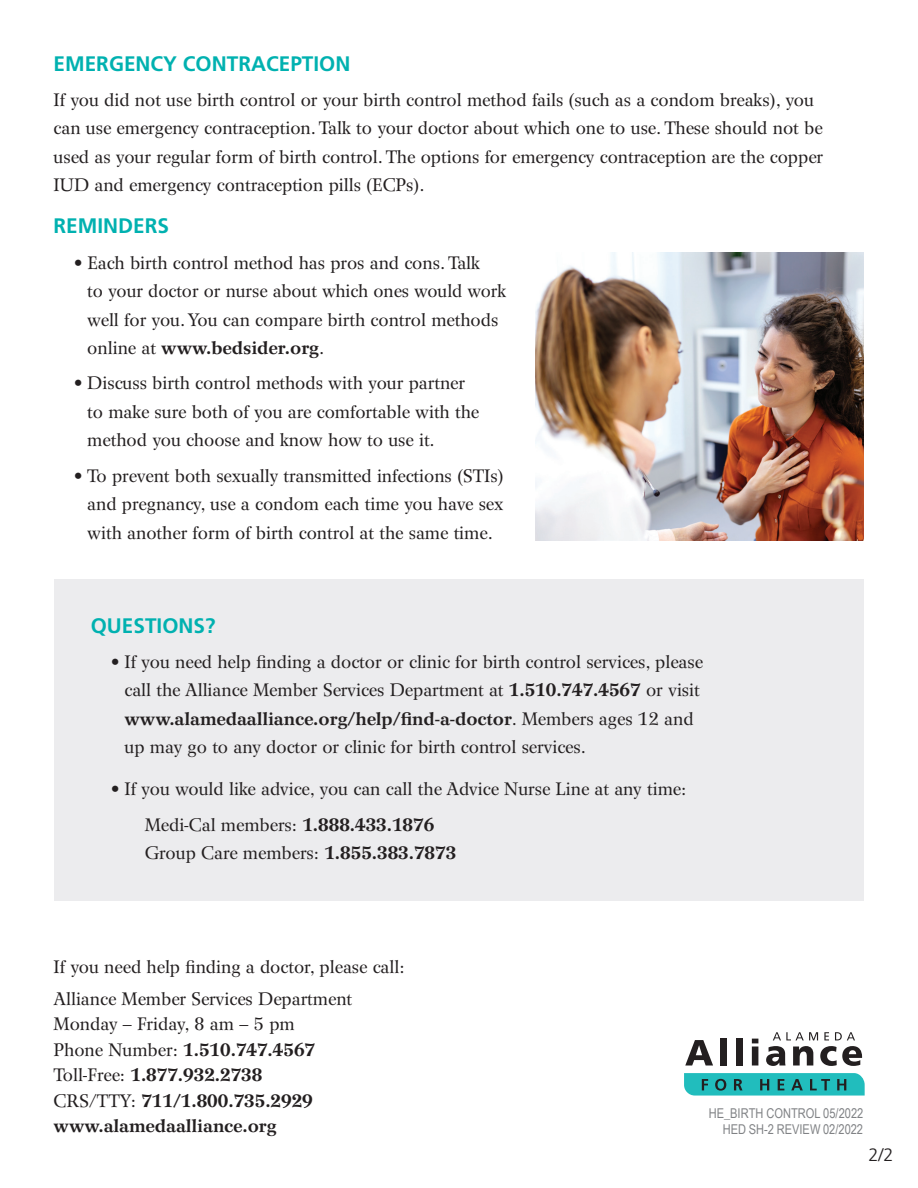
<style>
.page{position:relative;width:918px;height:1188px;background:#fff}
.page>*{position:absolute;margin:0;border:0;box-sizing:border-box;transform-origin:0 0}
.t1{font:700 21px "Frutiger LT Std";color:#00b1b0}
.t2{font:18px/28.5px "Wilke LT Std";color:#231f20}
.t3{font:700 18px/25.5px "Wilke LT Std";color:#231f20}
.t4{font:300 18px "Frutiger LT Std";color:#231f20}
.t5{font:13.5px/16.2px "Arial Narrow";color:#808285;text-align:right}
.s1{font-weight:700}
.s2{font-weight:400}
</style>
<div class="page">
<div style="left:54px;top:579px;width:810px;height:322px;background:#ececee"></div>
<svg style="left:685px;top:1040px;width:28px;height:26px"></svg>
<div style="left:720px;top:1038px;width:7px;height:28px;background:#231f20"></div>
<div style="left:736px;top:1038px;width:6px;height:28px;background:#231f20"></div>
<svg style="left:752px;top:1039px;width:6px;height:27px"></svg>
<svg style="left:766px;top:1046px;width:20px;height:20px"></svg>
<svg style="left:793px;top:1046px;width:20px;height:20px"></svg>
<svg style="left:820px;top:1046px;width:42px;height:20px"></svg>
<svg style="left:684px;top:1073px;width:181px;height:23px;background:#29adad"></svg>
<svg style="left:773px;top:1032px;width:45px;height:8px"></svg>
<svg style="left:824px;top:1032px;width:5px;height:8px"></svg>
<svg style="left:835px;top:1032px;width:20px;height:8px"></svg>
<img style="left:536px;top:253px;width:328px;height:288px">
<p class="t1" style="left:54px;top:51px;width:298px">EMERGENCY CONTRACEPTION</p>
<p class="t2" style="left:54px;top:86px;width:771px">If you did not use birth control or your birth control method fails (such as a condom breaks), you can use emergency contraception. Talk to your doctor about which one to use. These should not be used as your regular form of birth control. The options for emergency contraception are the copper IUD and emergency contraception pills (ECPs).</p>
<p class="t1" style="left:54px;top:214px;width:117px">REMINDERS</p>
<p class="t2" style="left:87px;top:248px;width:421px;text-indent:-14px">• Each birth control method has pros and cons. Talk<br>to your doctor or nurse about which ones would work well for you. You can compare birth control methods online at <span class="s1">www.bedsider.org</span>.</p>
<p class="t2" style="left:87px;top:369px;width:393px;text-indent:-14px">• Discuss birth control methods with your partner to make sure both of you are comfortable with the method you choose and know how to use it.</p>
<p class="t2" style="left:87px;top:461px;width:418px;text-align:justify;text-indent:-14px">• To prevent both sexually transmitted infections (STIs) and pregnancy, use a condom each time you have sex with another form of birth control at the same time.</p>
<p class="t1" style="left:91px;top:613px;width:126px">QUESTIONS?</p>
<p class="t2" style="left:124px;top:648px;width:580px;text-indent:-14px">• If you need help finding a doctor or clinic for birth control services, please call the Alliance Member Services Department at <span class="s1">1.510.747.4567</span> or visit <span class="s1">www.alamedaalliance.org/help/find-a-doctor</span>. Members ages 12 and up may go to any doctor or clinic for birth control services.</p>
<p class="t2" style="left:145px;top:772px;width:543px;line-height:35.2px;text-indent:-34px">• If you would like advice, you can call the Advice Nurse Line at any time:<br>Medi-Cal members: <span class="s1">1.888.433.1876</span></p>
<p class="t2" style="left:145px;top:839px;width:313px">Group Care members: <span class="s1">1.855.383.7873</span></p>
<p class="t2" style="left:54px;top:950px;width:353px;line-height:32.2px">If you need help finding a doctor, please call:<br>Alliance Member Services Department</p>
<p class="t3" style="left:54px;top:1011px;width:263px"><span class="s2">Monday – Friday, 8 am – 5 pm<br>Phone Number:</span> 1.510.747.4567<br><span class="s2">Toll-Free:</span> 1.877.932.2738<br><span class="s2">CRS/TTY:</span> 711/1.800.735.2929 www.alamedaalliance.org</p>
<p class="t5" style="left:709px;top:1105px;width:156px">HE_BIRTH CONTROL 05/2022<br>HED SH-2 REVIEW 02/2022</p>
<p class="t4" style="left:868px;top:1145px;width:27px">2/2</p>
</div>
